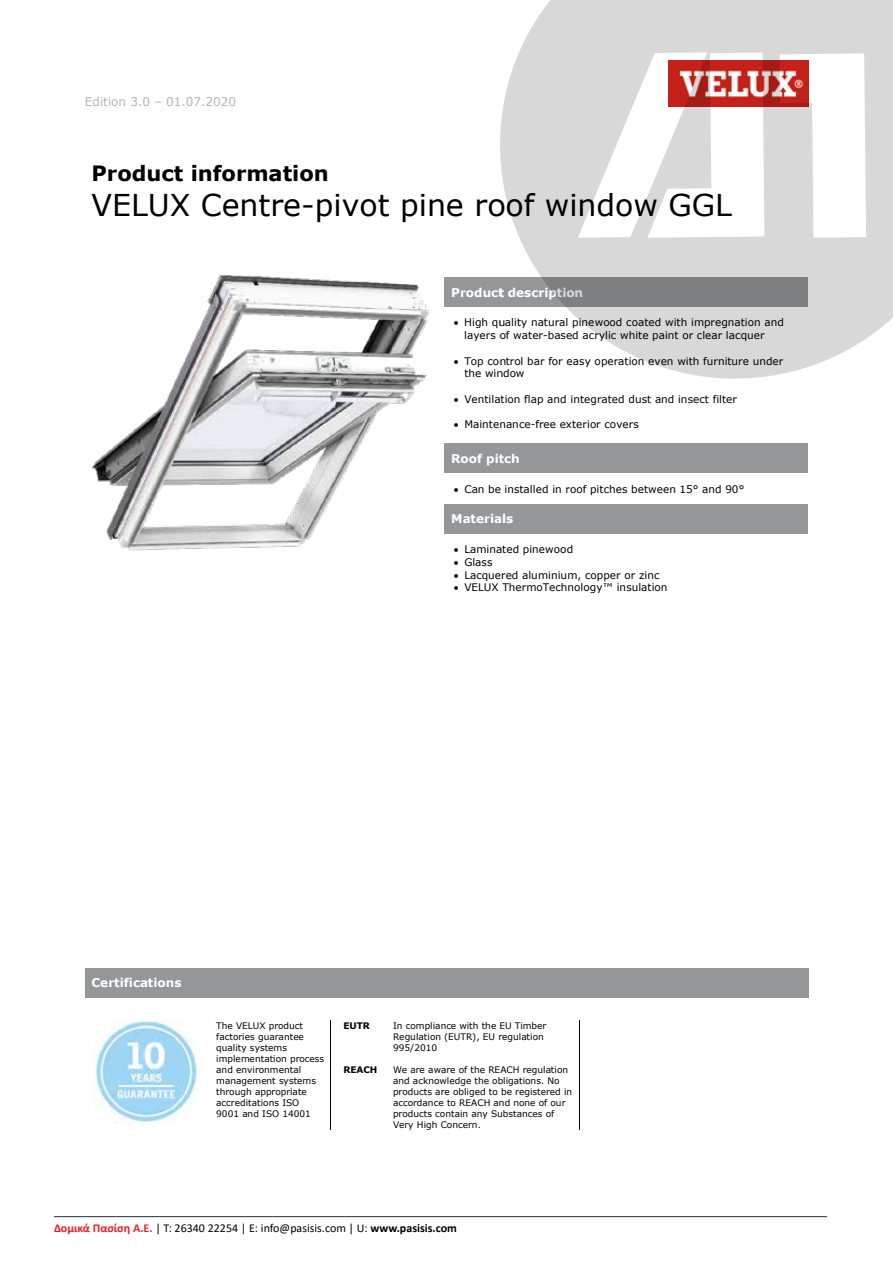
<style>
.page{position:relative;width:893px;height:1263px;background:#fff}
.page>*{position:absolute;margin:0;border:0;box-sizing:border-box;transform-origin:0 0}
.t1{font:30px "Verdana";color:#000}
.t2{font:700 21px "Verdana";color:#000}
.t3{font:12px "Calibri";color:#000}
.t4{font:700 12px "Verdana";color:#fff}
.t5{font:12px "Verdana";letter-spacing:.005em;color:#b1b4b6}
.t6{font:10.5px/12.8px "Verdana";color:#000}
.t7{font:9px/10.9px "Verdana";color:#000}
.t8{font:700 9px "Verdana";color:#000}
.s1{font-weight:700;color:#ed1c24}
.s2{font-weight:700}
</style>
<div class="page">
<div style="left:445px;top:277px;width:363px;height:30px;background:#949698"></div>
<div style="left:445px;top:443px;width:363px;height:30px;background:#949698"></div>
<div style="left:445px;top:504px;width:363px;height:30px;background:#949698"></div>
<div style="left:85px;top:968px;width:723px;height:29px;background:#949698"></div>
<hr style="left:330px;top:1020px;width:1px;height:44px;background:#000">
<hr style="left:579px;top:1020px;width:1px;height:44px;background:#000">
<hr style="left:330px;top:1064px;width:1px;height:65px;background:#000">
<hr style="left:579px;top:1064px;width:1px;height:65px;background:#000">
<img style="left:94px;top:1020px;width:103px;height:104px">
<img style="left:92px;top:275px;width:337px;height:276px">
<svg style="left:500px;top:0;width:392px;height:379px;fill:#d8d8d9"></svg>
<hr style="left:54px;top:1216px;width:773px;height:1px;background:#253242">
<h3 class="t5" style="left:85px;top:93px;width:153px">Edition 3.0 – 01.07.2020</h3>
<h2 class="t2" style="left:91px;top:159px;width:239px">Product information</h2>
<h1 class="t1" style="left:91px;top:184px;width:642px">VELUX Centre-pivot pine roof window GGL</h1>
<h3 class="t4" style="left:451px;top:284px;width:134px">Product description</h3>
<p class="t6" style="left:464px;top:316px;width:321px;text-indent:-10px">• High quality natural pinewood coated with impregnation and layers of water-based acrylic white paint or clear lacquer</p>
<p class="t6" style="left:464px;top:354px;width:320px;text-indent:-10px">• Top control bar for easy operation even with furniture under the window</p>
<p class="t6" style="left:454px;top:392px;width:285px">• Ventilation flap and integrated dust and insect filter</p>
<p class="t6" style="left:454px;top:418px;width:186px">• Maintenance-free exterior covers</p>
<h3 class="t4" style="left:451px;top:450px;width:70px">Roof pitch</h3>
<p class="t6" style="left:454px;top:482px;width:292px">• Can be installed in roof pitches between 15° and 90°</p>
<h3 class="t4" style="left:451px;top:510px;width:64px">Materials</h3>
<p class="t6" style="left:454px;top:543px;width:121px">• Laminated pinewood</p>
<p class="t6" style="left:454px;top:556px;width:40px">• Glass</p>
<p class="t6" style="left:454px;top:568px;width:207px">• Lacquered aluminium, copper or zinc</p>
<p class="t6" style="left:454px;top:581px;width:215px">• VELUX ThermoTechnology™ insulation</p>
<h3 class="t4" style="left:91px;top:974px;width:92px">Certifications</h3>
<p class="t7" style="left:216px;top:1020px;width:110px">The VELUX product factories guarantee quality systems implementation process and environmental management systems through appropriate accreditations ISO<br>9001 and ISO 14001</p>
<p class="t8" style="left:343px;top:1020px;width:28px">EUTR</p>
<p class="t7" style="left:393px;top:1020px;width:155px">In compliance with the EU Timber<br>Regulation (EUTR), EU regulation<br>995/2010</p>
<p class="t8" style="left:343px;top:1063px;width:36px">REACH</p>
<p class="t7" style="left:393px;top:1064px;width:181px">We are aware of the REACH regulation and acknowledge the obligations. No products are obliged to be registered in accordance to REACH and none of our products contain any Substances of Very High Concern.</p>
<h3 class="t3" style="left:54px;top:1219px;width:404px"><span class="s1">Δομικά Πασίση Α.Ε.</span> | T: 26340 22254 | E: info@pasisis.com | U: <span class="s2">www.pasisis.com</span></h3>
</div>
